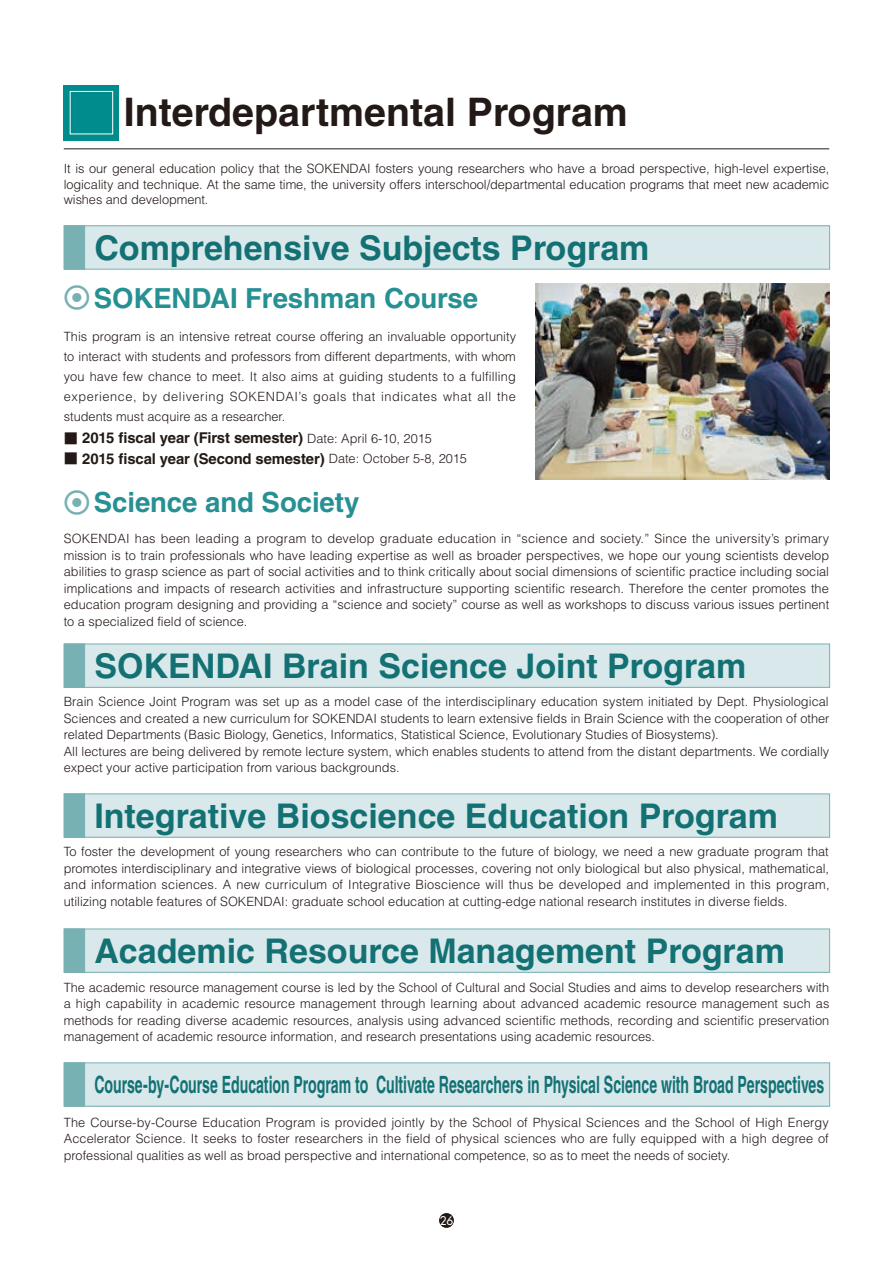
<style>
.page{position:relative;width:893px;height:1263px;background:#fff}
.page>*{position:absolute;margin:0;border:0;box-sizing:border-box;transform-origin:0 0}
.t1{font:700 39.3px "Helvetica";color:#231916}
.t2{font:700 34.05px "Helvetica";color:#137174}
.t3{font:700 27.6px "Helvetica";letter-spacing:-.005em;color:#269093}
.t4{font:700 23.85px "Helvetica";letter-spacing:-.005em;color:#137174;scale:.59 1}
.t5{font:700 14.85px "Helvetica";letter-spacing:-.015em;color:#231916}
.t6{font:300 12.75px/16.5px "Helvetica";color:#231916;text-align:justify}
.t7{font:11.7px "Futura";color:#fff}
.s1{font-family:"Shin Go Pr 5";font-weight:500;color:#76b0b2}
.s2{font-family:"Koz Min Pro";font-weight:400}
.s3{font-weight:300;font-size:12.75px}
</style>
<div class="page">
<div style="left:64px;top:226px;width:766px;height:43px;background:#d9e8ea"></div>
<div style="left:64px;top:225px;width:766px;height:45px;border:1px solid #78b1b3"></div>
<div style="left:64px;top:225px;width:21px;height:45px;background:#78b1b3"></div>
<div style="left:64px;top:644px;width:766px;height:43px;background:#d9e8ea"></div>
<div style="left:64px;top:643px;width:766px;height:45px;border:1px solid #78b1b3"></div>
<div style="left:64px;top:643px;width:21px;height:45px;background:#78b1b3"></div>
<div style="left:64px;top:929px;width:766px;height:43px;background:#d9e8ea"></div>
<div style="left:64px;top:928px;width:766px;height:45px;border:1px solid #78b1b3"></div>
<div style="left:64px;top:928px;width:21px;height:45px;background:#78b1b3"></div>
<div style="left:64px;top:794px;width:766px;height:43px;background:#d9e8ea"></div>
<div style="left:64px;top:793px;width:766px;height:45px;border:1px solid #78b1b3"></div>
<div style="left:64px;top:793px;width:21px;height:45px;background:#78b1b3"></div>
<div style="left:64px;top:1063px;width:766px;height:43px;background:#d9e8ea"></div>
<div style="left:64px;top:1062px;width:766px;height:45px;border:1px solid #78b1b3"></div>
<div style="left:64px;top:1062px;width:21px;height:45px;background:#78b1b3"></div>
<div style="left:64px;top:85px;width:55px;height:55px;background:linear-gradient(to right,#008b8c,#008b8c)"></div>
<div style="left:70px;top:91px;width:43px;height:43px;background:#008b8c;border:1px solid #fff"></div>
<hr style="left:64px;top:149px;width:765px;height:1px;background:#231916">
<img style="left:535px;top:283px;width:294px;height:196px">
<div style="left:439px;top:1213px;width:15px;height:15px;background:#231916;border-radius:50%"></div>
<h1 class="t1" style="left:124px;top:88px;width:506px">Interdepartmental Program</h1>
<p class="t6" style="left:64px;top:160px;width:767px;line-height:15.9px">It is our general education policy that the SOKENDAI fosters young researchers who have a broad perspective, high-level expertise, logicality and technique. At the same time, the university offers interschool/departmental education programs that meet new academic wishes and development.</p>
<h2 class="t2" style="left:94px;top:227px;width:557px">Comprehensive Subjects Program</h2>
<h3 class="t3" style="left:63px;top:281px;width:416px"><span class="s1">⦿</span>SOKENDAI Freshman Course</h3>
<p class="t6" style="left:64px;top:325px;width:454px;line-height:20.2px">This program is an intensive retreat course offering an invaluable opportunity to interact with students and professors from different departments, with whom you have few chance to meet. It also aims at guiding students to a fulfilling experience, by delivering SOKENDAI’s goals that indicates what all the students must acquire as a researcher.</p>
<p class="t5" style="left:64px;top:429px;width:370px"><span class="s2">■</span> 2015 fiscal year (First semester) <span class="s3">Date: April 6-10, 2015</span></p>
<p class="t5" style="left:64px;top:449px;width:405px"><span class="s2">■</span> 2015 fiscal year (Second semester) <span class="s3">Date: October 5-8, 2015</span></p>
<h3 class="t3" style="left:63px;top:485px;width:298px"><span class="s1">⦿</span>Science and Society</h3>
<p class="t6" style="left:64px;top:530px;width:767px">SOKENDAI has been leading a program to develop graduate education in “science and society.” Since the university’s primary mission is to train professionals who have leading expertise as well as broader perspectives, we hope our young scientists develop abilities to grasp science as part of social activities and to think critically about social dimensions of scientific practice including social implications and impacts of research activities and infrastructure supporting scientific research. Therefore the center promotes the education program designing and providing a “science and society” course as well as workshops to discuss various issues pertinent to a specialized field of science.</p>
<h2 class="t2" style="left:94px;top:645px;width:653px">SOKENDAI Brain Science Joint Program</h2>
<p class="t6" style="left:64px;top:693px;width:767px;text-align:left">Brain Science Joint Program was set up as a model case of the interdisciplinary education system initiated by Dept. Physiological Sciences and created a new curriculum for SOKENDAI students to learn extensive fields in Brain Science with the cooperation of other related Departments (Basic Biology, Genetics, Informatics, Statistical Science, Evolutionary Studies of Biosystems).<br>All lectures are being delivered by remote lecture system, which enables students to attend from the distant departments. We cordially expect your active participation from various backgrounds.</p>
<h2 class="t2" style="left:94px;top:795px;width:685px">Integrative Bioscience Education Program</h2>
<p class="t6" style="left:64px;top:843px;width:767px">To foster the development of young researchers who can contribute to the future of biology, we need a new graduate program that promotes interdisciplinary and integrative views of biological processes, covering not only biological but also physical, mathematical, and information sciences. A new curriculum of Integrative Bioscience will thus be developed and implemented in this program, utilizing notable features of SOKENDAI: graduate school education at cutting-edge national research institutes in diverse fields.</p>
<h2 class="t2" style="left:94px;top:930px;width:692px">Academic Resource Management Program</h2>
<p class="t6" style="left:64px;top:978px;width:767px">The academic resource management course is led by the School of Cultural and Social Studies and aims to develop researchers with a high capability in academic resource management through learning about advanced academic resource management such as methods for reading diverse academic resources, analysis using advanced scientific methods, recording and scientific preservation management of academic resource information, and research presentations using academic resources.</p>
<h3 class="t4" style="left:94px;top:1070px;width:1239px">Course-by-Course Education Program to Cultivate Researchers in Physical Science with Broad Perspectives</h3>
<p class="t6" style="left:64px;top:1113px;width:767px">The Course-by-Course Education Program is provided jointly by the School of Physical Sciences and the School of High Energy Accelerator Science. It seeks to foster researchers in the field of physical sciences who are fully equipped with a high degree of professional qualities as well as broad perspective and international competence, so as to meet the needs of society.</p>
<p class="t7" style="left:440px;top:1213px;width:15px">26</p>
</div>
